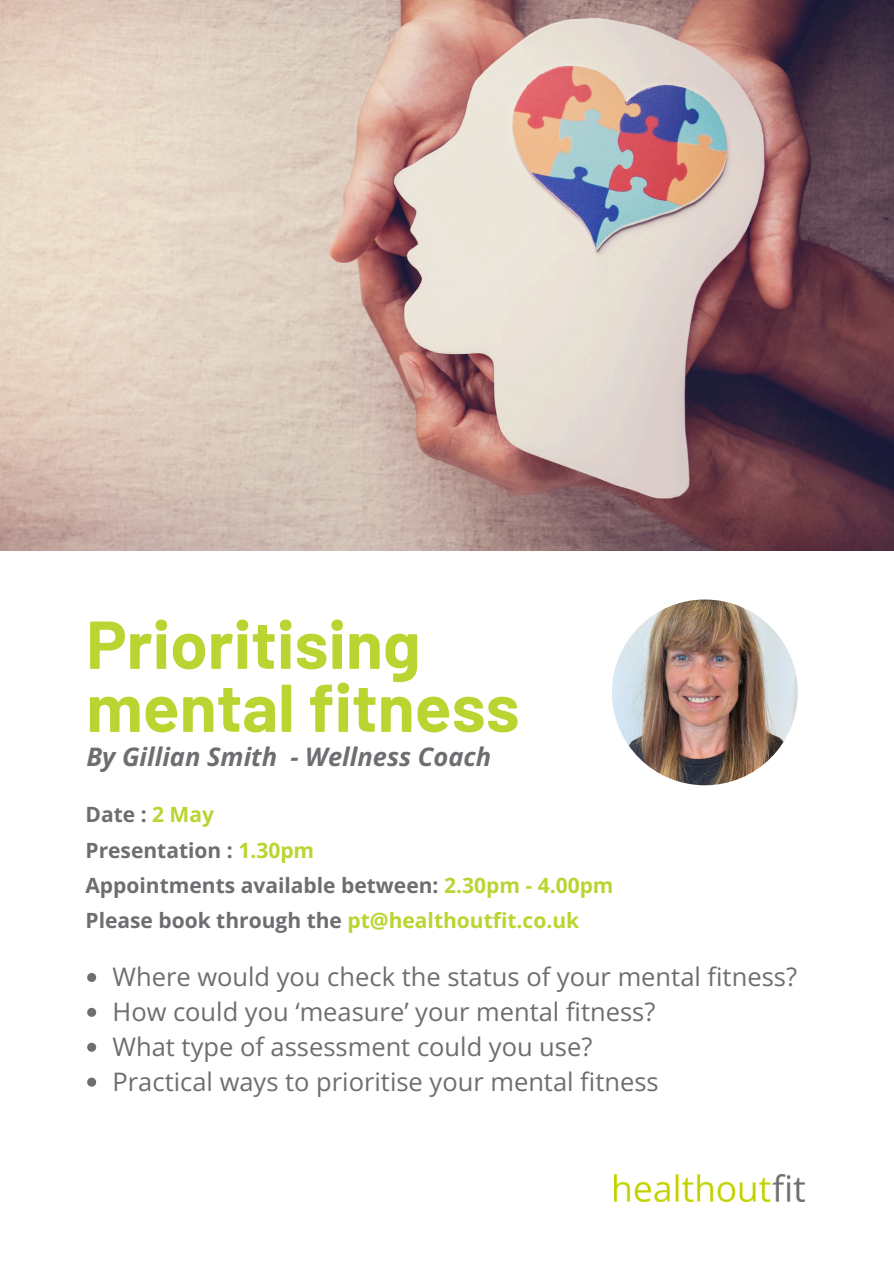
<style>
.page{position:relative;width:894px;height:1264px;background:#fff}
.page>*{position:absolute;margin:0;border:0;box-sizing:border-box;transform-origin:0 0}
.t1{font:700 67.5px/63px "Barlow";color:#b9d531}
.t2{font:25.5px "Open Sans";color:#6d6e71}
.t3{font:italic 700 25.5px "Open Sans";color:#6d6e71}
.t4{font:700 21px "Open Sans";color:#6d6e71}
.t5{font:700 21px "Open Sans";color:#b9d531}
.s1{color:#b9d531}
.s2{color:#6d6e71}
</style>
<div class="page">
<img style="left:0;top:0;width:893px;height:550px">
<img style="left:614px;top:1174px;width:189px;height:27px">
<img style="left:611px;top:599px;width:186px;height:186px;border-radius:50%">
<svg style="left:87px;top:973px;width:9px;height:8px"></svg>
<svg style="left:87px;top:1007px;width:9px;height:9px"></svg>
<svg style="left:87px;top:1042px;width:9px;height:9px"></svg>
<svg style="left:87px;top:1077px;width:9px;height:9px"></svg>
<p class="t1" style="left:86px;top:610px;width:434px">Prioritising mental fitness</p>
<p class="t3" style="left:86px;top:738px;width:192px">By Gillian Smith</p>
<p class="t3" style="left:290px;top:738px;width:202px">- Wellness Coach</p>
<p class="t4" style="left:85px;top:799px;width:130px">Date : <span class="s1">2 May</span></p>
<p class="t4" style="left:85px;top:836px;width:230px">Presentation : <span class="s1">1.30pm</span></p>
<p class="t4" style="left:85px;top:870px;width:529px">Appointments available between: <span class="s1">2.30pm - 4.00pm</span></p>
<p class="t5" style="left:85px;top:905px;width:495px"><span class="s2">Please book through the</span> pt@healthoutfit.co.uk</p>
<p class="t2" style="left:112px;top:959px;width:685px">Where would you check the status of your mental fitness?</p>
<p class="t2" style="left:112px;top:994px;width:544px">How could you ‘measure’ your mental fitness?</p>
<p class="t2" style="left:112px;top:1029px;width:481px">What type of assessment could you use?</p>
<p class="t2" style="left:112px;top:1063px;width:547px">Practical ways to prioritise your mental fitness</p>
</div>
